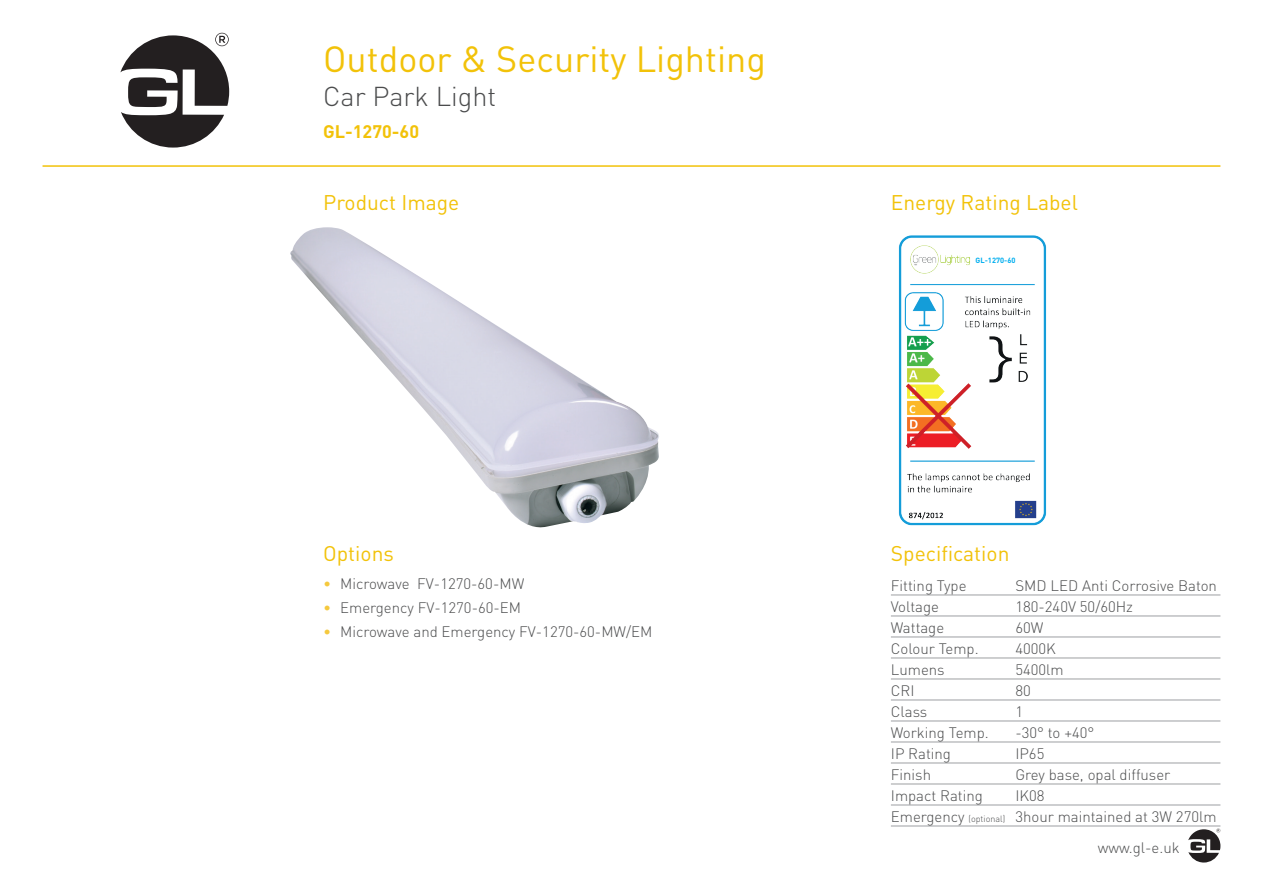
<style>
.page{position:relative;width:1263px;height:893px;background:#fff}
.page>*{position:absolute;margin:0;border:0;box-sizing:border-box;transform-origin:0 0}
.t1{font:36px "DIN";color:#f2c209}
.t2{font:300 27px "DIN";color:#4b4c4d}
.t3{font:21px "DIN";color:#f2c209}
.t4{font:700 18px "DIN";color:#f2c209}
.t5{font:300 15px/21px "DIN";color:#4b4c4d}
.t6{font:700 7.5px "DIN";color:#00aeef}
.s1{color:#f5c93e}
.s2{font-size:9px}
</style>
<div class="page">
<img style="left:898px;top:235px;width:149px;height:291px">
<hr style="left:43px;top:165px;width:1177px;height:2px;background:#f2c209">
<hr style="left:891px;top:595px;width:329px;height:1px;background:#9d9fa2">
<hr style="left:891px;top:616px;width:329px;height:1px;background:#9d9fa2">
<hr style="left:891px;top:637px;width:329px;height:1px;background:#9d9fa2">
<hr style="left:891px;top:658px;width:329px;height:1px;background:#9d9fa2">
<hr style="left:891px;top:679px;width:329px;height:1px;background:#9d9fa2">
<hr style="left:891px;top:700px;width:329px;height:1px;background:#9d9fa2">
<hr style="left:891px;top:721px;width:329px;height:1px;background:#9d9fa2">
<hr style="left:891px;top:742px;width:329px;height:1px;background:#9d9fa2">
<hr style="left:891px;top:763px;width:329px;height:1px;background:#9d9fa2">
<hr style="left:891px;top:784px;width:329px;height:1px;background:#9d9fa2">
<hr style="left:891px;top:805px;width:329px;height:1px;background:#9d9fa2">
<hr style="left:891px;top:826px;width:329px;height:1px;background:#9d9fa2">
<svg style="left:120px;top:33px;width:109px;height:115px"></svg>
<svg style="left:1188px;top:828px;width:32px;height:34px"></svg>
<img style="left:290px;top:227px;width:369px;height:300px">
<h1 class="t1" style="left:323px;top:36px;width:444px">Outdoor &amp; Security Lighting</h1>
<h2 class="t2" style="left:323px;top:80px;width:175px">Car Park Light</h2>
<p class="t4" style="left:323px;top:120px;width:97px">GL-1270-60</p>
<h3 class="t3" style="left:323px;top:189px;width:138px">Product Image</h3>
<h3 class="t3" style="left:891px;top:189px;width:189px">Energy Rating Label</h3>
<h3 class="t3" style="left:323px;top:540px;width:72px">Options</h3>
<p class="t5" style="left:323px;top:573px;width:203px"><span class="s1">•</span> Microwave FV-1270-60-MW</p>
<p class="t5" style="left:323px;top:597px;width:199px"><span class="s1">•</span> Emergency FV-1270-60-EM</p>
<p class="t5" style="left:323px;top:620px;width:331px"><span class="s1">•</span> Microwave and Emergency FV-1270-60-MW/EM</p>
<p class="t6" style="left:975px;top:255px;width:41px">GL-1270-60</p>
<h3 class="t3" style="left:891px;top:540px;width:120px">Specification</h3>
<p class="t5" style="left:891px;top:574px;width:77px">Fitting Type</p>
<p class="t5" style="left:1015px;top:574px;width:203px">SMD LED Anti Corrosive Baton</p>
<p class="t5" style="left:891px;top:595px;width:50px">Voltage</p>
<p class="t5" style="left:1015px;top:595px;width:119px">180-240V 50/60Hz</p>
<p class="t5" style="left:891px;top:616px;width:55px">Wattage</p>
<p class="t5" style="left:1015px;top:616px;width:30px">60W</p>
<p class="t5" style="left:891px;top:637px;width:89px">Colour Temp.</p>
<p class="t5" style="left:1015px;top:637px;width:42px">4000K</p>
<p class="t5" style="left:891px;top:658px;width:55px">Lumens</p>
<p class="t5" style="left:1015px;top:658px;width:50px">5400lm</p>
<p class="t5" style="left:891px;top:679px;width:25px">CRI</p>
<p class="t5" style="left:1015px;top:679px;width:17px">80</p>
<p class="t5" style="left:891px;top:700px;width:38px">Class</p>
<p class="t5" style="left:1015px;top:700px;width:9px">1</p>
<p class="t5" style="left:891px;top:721px;width:99px">Working Temp.</p>
<p class="t5" style="left:1015px;top:721px;width:80px">-30° to +40°</p>
<p class="t5" style="left:891px;top:742px;width:62px">IP Rating</p>
<p class="t5" style="left:1015px;top:742px;width:30px">IP65</p>
<p class="t5" style="left:891px;top:763px;width:42px">Finish</p>
<p class="t5" style="left:1015px;top:763px;width:156px">Grey base, opal diffuser</p>
<p class="t5" style="left:891px;top:784px;width:94px">Impact Rating</p>
<p class="t5" style="left:891px;top:784px;width:327px;text-indent:124px">IK08<br>Emergency <span class="s2">(optional)</span> 3hour maintained at 3W 270lm</p>
<p class="t5" style="left:1098px;top:837px;width:83px">www.gl-e.uk</p>
</div>
